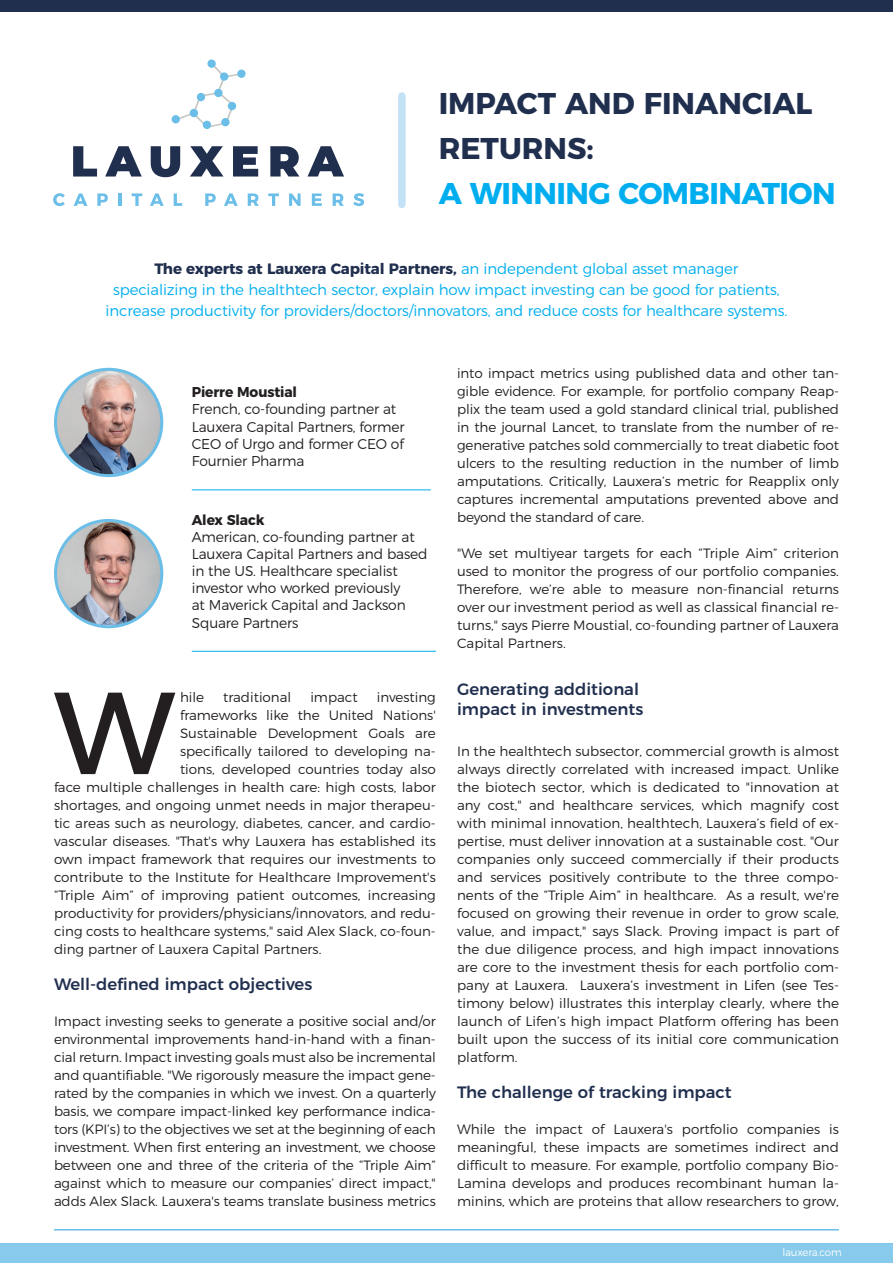
<style>
.page{position:relative;width:893px;height:1263px;background:#fff}
.page>*{position:absolute;margin:0;border:0;box-sizing:border-box;transform-origin:0 0}
.t1{font:116.4px "Montserrat";color:#231f20}
.t2{font:700 30px/45px "Montserrat";color:#212f4f}
.t3{font:700 30px "Montserrat";letter-spacing:-.02em;color:#00aeef}
.t4{font:500 16.5px/19.8px "Montserrat";color:#212f4f}
.t5{font:300 15px/21px "Montserrat";letter-spacing:-.01em;color:#00aeef;text-align:center}
.t6{font:300 14.25px/17.1px "Montserrat";letter-spacing:-.01em;color:#231f20}
.t7{font:700 14.25px "Montserrat";letter-spacing:-.01em;color:#231f20}
.t8{font:300 13.5px/18px "Montserrat";color:#231f20;text-align:justify}
.t9{font:300 10.5px "Montserrat";letter-spacing:-.01em;color:#fff}
.s1{font-weight:700;color:#212f4f}
</style>
<div class="page">
<svg style="left:53px;top:193px;width:12px;height:13px"></svg>
<svg style="left:74px;top:193px;width:13px;height:13px"></svg>
<svg style="left:97px;top:193px;width:11px;height:13px"></svg>
<hr style="left:118px;top:193px;width:4px;height:13px;background:#6abee8">
<svg style="left:132px;top:193px;width:10px;height:13px"></svg>
<svg style="left:150px;top:193px;width:14px;height:13px"></svg>
<svg style="left:174px;top:193px;width:8px;height:13px"></svg>
<svg style="left:205px;top:193px;width:11px;height:13px"></svg>
<svg style="left:224px;top:193px;width:14px;height:13px"></svg>
<svg style="left:248px;top:193px;width:11px;height:13px"></svg>
<svg style="left:268px;top:193px;width:11px;height:13px"></svg>
<svg style="left:289px;top:193px;width:12px;height:13px"></svg>
<svg style="left:312px;top:193px;width:10px;height:13px"></svg>
<svg style="left:333px;top:193px;width:11px;height:13px"></svg>
<svg style="left:353px;top:193px;width:11px;height:13px"></svg>
<svg style="left:178px;top:66px;width:63px;height:61px"></svg>
<div style="left:207px;top:59px;width:9px;height:9px;background:#6abee8;border-radius:50%"></div>
<div style="left:220px;top:72px;width:8px;height:9px;background:#6abee8;border-radius:50%"></div>
<div style="left:237px;top:70px;width:9px;height:8px;background:#6abee8;border-radius:50%"></div>
<div style="left:214px;top:89px;width:9px;height:8px;background:#6abee8;border-radius:50%"></div>
<div style="left:197px;top:93px;width:8px;height:8px;background:#6abee8;border-radius:50%"></div>
<div style="left:190px;top:109px;width:8px;height:8px;background:#6abee8;border-radius:50%"></div>
<div style="left:203px;top:121px;width:8px;height:8px;background:#6abee8;border-radius:50%"></div>
<div style="left:221px;top:118px;width:9px;height:8px;background:#6abee8;border-radius:50%"></div>
<div style="left:228px;top:102px;width:8px;height:8px;background:#6abee8;border-radius:50%"></div>
<div style="left:172px;top:115px;width:8px;height:8px;background:#6abee8;border-radius:50%"></div>
<svg style="left:73px;top:146px;width:24px;height:31px"></svg>
<svg style="left:105px;top:146px;width:37px;height:31px"></svg>
<svg style="left:151px;top:146px;width:29px;height:31px"></svg>
<svg style="left:190px;top:146px;width:34px;height:31px"></svg>
<svg style="left:233px;top:146px;width:25px;height:31px"></svg>
<svg style="left:270px;top:146px;width:29px;height:31px"></svg>
<svg style="left:308px;top:146px;width:36px;height:31px"></svg>
<hr style="left:54px;top:1229px;width:785px;height:1px;background:#6abee8">
<div style="left:398px;top:96px;width:8px;height:108px;background:#c4e2f5"></div>
<img style="left:56px;top:369px;width:106px;height:107px">
<div style="left:54px;top:368px;width:109px;height:109px;border:3px solid #6abee8;border-radius:50%"></div>
<img style="left:56px;top:522px;width:106px;height:103px">
<div style="left:54px;top:519px;width:109px;height:109px;border:3px solid #6abee8;border-radius:50%"></div>
<div style="left:0;top:0;width:893px;height:12px;background:#212f4f"></div>
<div style="left:0;top:1243px;width:893px;height:20px;background:#87caec"></div>
<hr style="left:192px;top:651px;width:244px;height:1px;background:#00aeef">
<hr style="left:192px;top:489px;width:239px;height:1px;background:#00aeef">
<h2 class="t2" style="left:439px;top:78px;width:375px">IMPACT AND FINANCIAL<br>RETURNS:</h2>
<h2 class="t3" style="left:439px;top:169px;width:398px">A WINNING COMBINATION</h2>
<p class="t5" style="left:106px;top:257px;width:683px"><span class="s1">The experts at Lauxera Capital Partners,</span> an independent global asset manager<br>specializing in the healthtech sector, explain how impact investing can be good for patients, increase productivity for providers/doctors/innovators, and reduce costs for healthcare systems.</p>
<p class="t7" style="left:192px;top:380px;width:107px">Pierre Moustial</p>
<p class="t6" style="left:192px;top:400px;width:214px">French, co-founding partner at<br>Lauxera Capital Partners, former<br>CEO of Urgo and former CEO of<br>Fournier Pharma</p>
<p class="t7" style="left:192px;top:508px;width:74px">Alex Slack</p>
<p class="t6" style="left:192px;top:527px;width:237px">American, co-founding partner at<br>Lauxera Capital Partners and based in the US. Healthcare specialist investor who worked previously<br>at Maverick Capital and Jackson<br>Square Partners</p>
<h1 class="t1" style="left:54px;top:639px;width:122px">W</h1>
<p class="t8" style="left:180px;top:687px;width:26px">hile</p>
<p class="t8" style="left:223px;top:687px;width:70px">traditional</p>
<p class="t8" style="left:310px;top:687px;width:49px">impact</p>
<p class="t8" style="left:377px;top:687px;width:61px">investing</p>
<p class="t8" style="left:180px;top:705px;width:257px">frameworks like the United Nations'</p>
<p class="t8" style="left:180px;top:723px;width:257px">Sustainable Development Goals are</p>
<p class="t8" style="left:180px;top:741px;width:257px">specifically tailored to developing na-</p>
<p class="t8" style="left:180px;top:759px;width:257px">tions, developed countries today also</p>
<p class="t8" style="left:54px;top:777px;width:383px">face multiple challenges in health care: high costs, labor</p>
<p class="t8" style="left:54px;top:795px;width:383px">shortages, and ongoing unmet needs in major therapeu-</p>
<p class="t8" style="left:54px;top:813px;width:383px">tic areas such as neurology, diabetes, cancer, and cardio-</p>
<p class="t8" style="left:54px;top:831px;width:383px">vascular diseases. "That's why Lauxera has established its</p>
<p class="t8" style="left:54px;top:849px;width:383px">own impact framework that requires our investments to</p>
<p class="t8" style="left:54px;top:867px;width:383px">contribute to the Institute for Healthcare Improvement's</p>
<p class="t8" style="left:54px;top:885px;width:383px">“Triple Aim” of improving patient outcomes, increasing</p>
<p class="t8" style="left:54px;top:903px;width:383px">productivity for providers/physicians/innovators, and redu-</p>
<p class="t8" style="left:54px;top:921px;width:383px">cing costs to healthcare systems," said Alex Slack, co-foun-</p>
<p class="t8" style="left:54px;top:939px;width:269px">ding partner of Lauxera Capital Partners.</p>
<p class="t4" style="left:54px;top:973px;width:260px">Well-defined impact objectives</p>
<p class="t8" style="left:54px;top:1011px;width:383px">Impact investing seeks to generate a positive social and/or environmental improvements hand-in-hand with a finan&shy;cial return. Impact investing goals must also be incremental and quantifiable. "We rigorously measure the impact gene&shy;rated by the companies in which we invest. On a quarterly basis, we compare impact-linked key performance indica&shy;tors (KPI’s) to the objectives we set at the beginning of each investment. When first entering an investment, we choose between one and three of the criteria of the “Triple Aim” against which to measure our companies’ direct impact," adds Alex Slack. Lauxera's teams translate business metrics</p>
<p class="t8" style="left:457px;top:363px;width:383px">into impact metrics using published data and other tan&shy;gible evidence. For example, for portfolio company Reap&shy;plix the team used a gold standard clinical trial, published in the journal Lancet, to translate from the number of re&shy;generative patches sold commercially to treat diabetic foot ulcers to the resulting reduction in the number of limb amputations. Critically, Lauxera’s metric for Reapplix only captures incremental amputations prevented above and beyond the standard of care.</p>
<p class="t8" style="left:457px;top:543px;width:383px">"We set multiyear targets for each “Triple Aim” criterion used to monitor the progress of our portfolio companies.<br>Therefore, we’re able to measure non-financial returns over our investment period as well as classical financial re&shy;turns," says Pierre Moustial, co-founding partner of Lauxera Capital Partners.</p>
<p class="t4" style="left:457px;top:678px;width:188px">Generating additional impact in investments</p>
<p class="t8" style="left:457px;top:741px;width:383px">In the healthtech subsector, commercial growth is almost always directly correlated with increased impact. Unlike the biotech sector, which is dedicated to "innovation at any cost," and healthcare services, which magnify cost with minimal innovation, healthtech, Lauxera’s field of ex&shy;pertise, must deliver innovation at a sustainable cost. "Our companies only succeed commercially if their products and services positively contribute to the three compo&shy;nents of the “Triple Aim” in healthcare. As a result, we're focused on growing their revenue in order to grow scale, value, and impact," says Slack. Proving impact is part of the due diligence process, and high impact innovations are core to the investment thesis for each portfolio com&shy;pany at Lauxera. Lauxera’s investment in Lifen (see Tes&shy;timony below) illustrates this interplay clearly, where the launch of Lifen’s high impact Platform offering has been built upon the success of its initial core communication platform.</p>
<p class="t4" style="left:457px;top:1081px;width:276px">The challenge of tracking impact</p>
<p class="t8" style="left:457px;top:1119px;width:383px">While the impact of Lauxera's portfolio companies is meaningful, these impacts are sometimes indirect and difficult to measure. For example, portfolio company Bio-Lamina develops and produces recombinant human la&shy;minins, which are proteins that allow researchers to grow,</p>
<p class="t9" style="left:782px;top:1243px;width:61px">lauxera.com</p>
</div>
